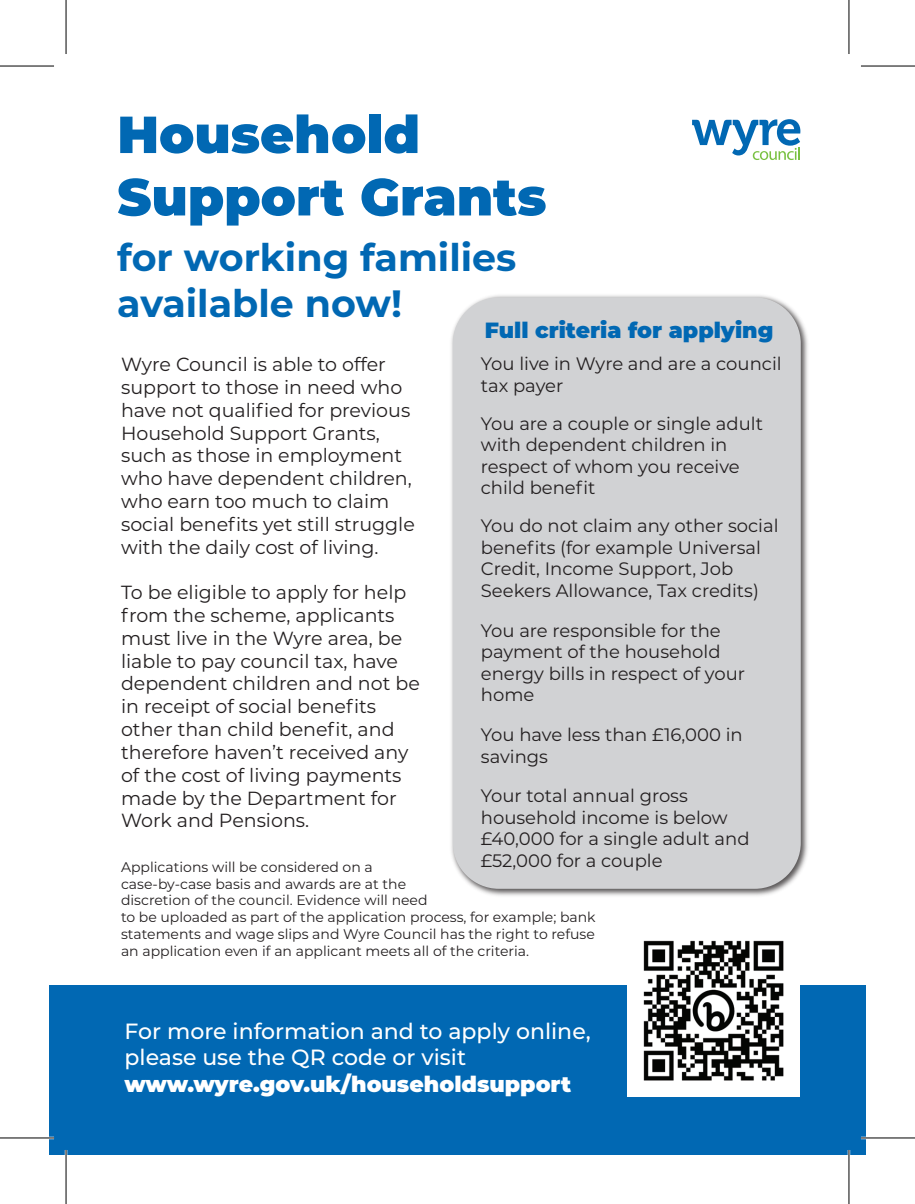
<style>
.page{position:relative;width:915px;height:1204px;background:#fff}
.page>*{position:absolute;margin:0;border:0;box-sizing:border-box;transform-origin:0 0}
.t1{font:900 52px/62.4px "Montserrat";color:#0168b3}
.t2{font:700 38px/45.6px "Montserrat";color:#0168b3}
.t3{font:500 22px/26.4px "Montserrat";color:#fff}
.t4{font:900 22px "Montserrat";color:#fff}
.t5{font:900 22px "Montserrat";color:#0168b3}
.t6{font:19px/22.8px "Montserrat";color:#231f20}
.t7{font:18px/21.6px "Montserrat";color:#231f20}
.t8{font:14px/16.8px "Montserrat";color:#231f20}
</style>
<div class="page">
<div style="left:49px;top:985px;width:816px;height:170px;background:#0168b3"></div>
<svg style="left:692px;top:119px;width:108px;height:41px"></svg>
<img style="left:627px;top:940px;width:172px;height:156px">
<img style="left:451px;top:295px;width:357px;height:601px">
<div style="left:453px;top:297px;width:347px;height:591px;background:#d1d2d4;border-radius:46px"></div>
<hr style="left:0;top:1136px;width:54px;height:3px;background:#fff">
<hr style="left:860px;top:1136px;width:54px;height:3px;background:#fff">
<hr style="left:65px;top:1149px;width:2px;height:54px;background:#fff">
<hr style="left:847px;top:1149px;width:3px;height:54px;background:#fff">
<hr style="left:0;top:66px;width:54px;height:1px;background:#000">
<hr style="left:860px;top:66px;width:54px;height:1px;background:#000">
<hr style="left:0;top:1137px;width:54px;height:1px;background:#000">
<hr style="left:860px;top:1137px;width:54px;height:1px;background:#000">
<hr style="left:66px;top:0;width:1px;height:54px;background:#000">
<hr style="left:66px;top:1149px;width:1px;height:54px;background:#000">
<hr style="left:848px;top:0;width:1px;height:54px;background:#000">
<hr style="left:848px;top:1149px;width:1px;height:54px;background:#000">
<h1 class="t1" style="left:117px;top:100px;width:431px">Household<br>Support Grants</h1>
<h2 class="t2" style="left:117px;top:233px;width:400px">for working families available now!</h2>
<p class="t6" style="left:121px;top:352px;width:295px">Wyre Council is able to offer support to those in need who have not qualified for previous<br>Household Support Grants, such as those in employment who have dependent children, who earn too much to claim social benefits yet still struggle with the daily cost of living.</p>
<p class="t6" style="left:121px;top:580px;width:300px">To be eligible to apply for help from the scheme, applicants must live in the Wyre area, be liable to pay council tax, have dependent children and not be in receipt of social benefits other than child benefit, and therefore haven’t received any of the cost of living payments made by the Department for<br>Work and Pensions.</p>
<p class="t8" style="left:121px;top:858px;width:476px">Applications will be considered on a<br>case-by-case basis and awards are at the<br>discretion of the council. Evidence will need<br>to be uploaded as part of the application process, for example; bank statements and wage slips and Wyre Council has the right to refuse an application even if an applicant meets all of the criteria.</p>
<p class="t5" style="left:485px;top:314px;width:290px">Full criteria for applying</p>
<p class="t7" style="left:481px;top:352px;width:302px">You live in Wyre and are a council tax payer</p>
<p class="t7" style="left:481px;top:412px;width:284px">You are a couple or single adult with dependent children in respect of whom you receive child benefit</p>
<p class="t7" style="left:481px;top:514px;width:299px">You do not claim any other social benefits (for example Universal<br>Credit, Income Support, Job<br>Seekers Allowance, Tax credits)</p>
<p class="t7" style="left:481px;top:618px;width:265px">You are responsible for the payment of the household energy bills in respect of your home</p>
<p class="t7" style="left:481px;top:723px;width:263px">You have less than £16,000 in savings</p>
<p class="t7" style="left:481px;top:784px;width:270px">Your total annual gross household income is below £40,000 for a single adult and £52,000 for a couple</p>
<p class="t3" style="left:124px;top:1016px;width:467px">For more information and to apply online, please use the QR code or visit</p>
<p class="t4" style="left:124px;top:1067px;width:448px">www.wyre.gov.uk/householdsupport</p>
</div>
